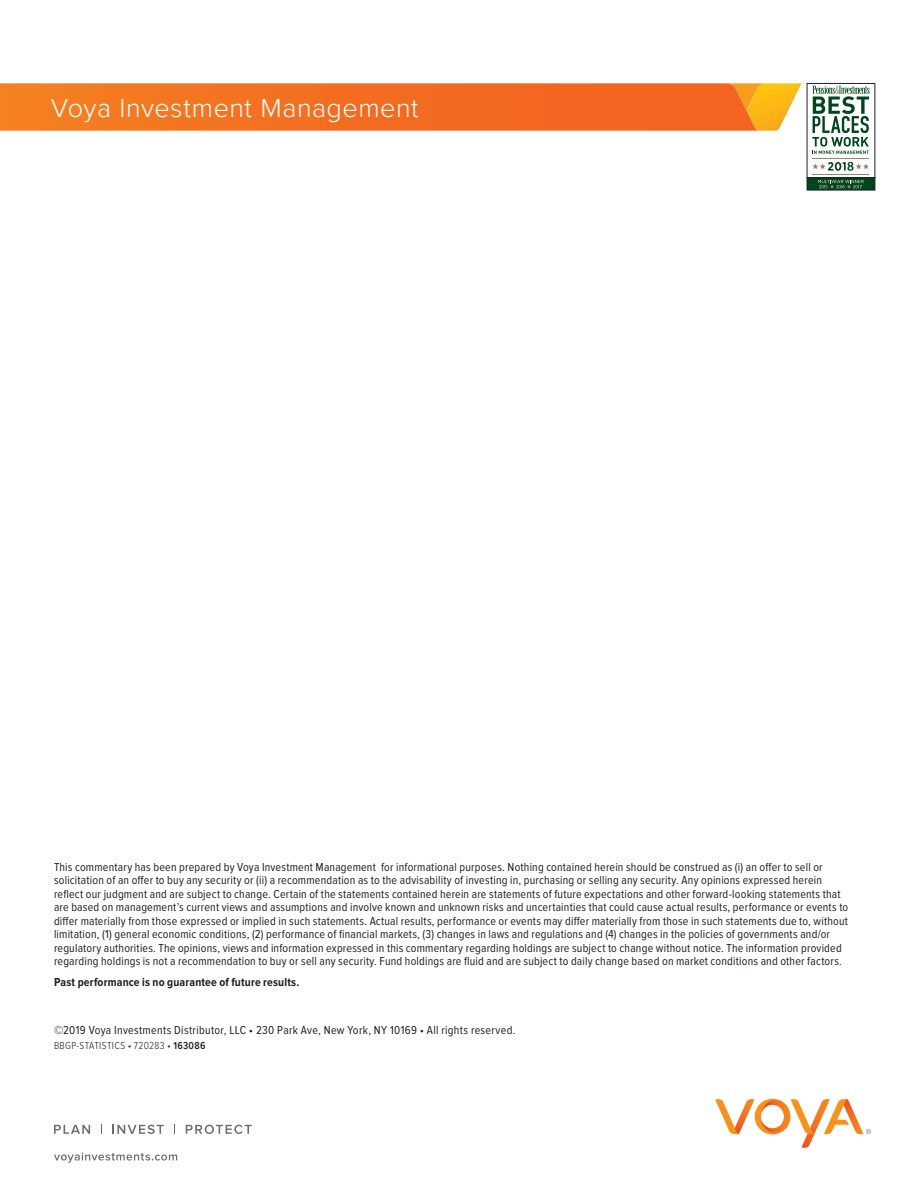
<style>
.page{position:relative;width:918px;height:1188px;background:#fff}
.page>*{position:absolute;margin:0;border:0;box-sizing:border-box;transform-origin:0 0}
.t1{font:300 27px "Proxima Nova";letter-spacing:.02em;color:#fff}
._10_Disclaimers_8_9{font:12px/13.5px "Proxima Nova Cond";letter-spacing:.015em;color:#231f20}
._10_Disclaimers_8_9-2{font:700 12px "Proxima Nova Cond";letter-spacing:.015em;color:#231f20}
._21_Codes{font:300 10.5px "Proxima Nova Cond";letter-spacing:.035em;color:#231f20}
.s1{font-weight:600}
</style>
<div class="page">
<svg style="left:715px;top:1098px;width:156px;height:50px"></svg>
<svg style="left:54px;top:1152px;width:123px;height:11px"></svg>
<svg style="left:54px;top:1125px;width:36px;height:9px"></svg>
<svg style="left:113px;top:1125px;width:51px;height:9px"></svg>
<svg style="left:186px;top:1125px;width:66px;height:9px"></svg>
<svg style="left:0;top:83px;width:802px;height:48px;background:#f47626"></svg>
<div style="left:807px;top:83px;width:68px;height:95px;border:1px solid #231f20"></div>
<div style="left:807px;top:178px;width:68px;height:12px;background:#00461a"></div>
<div style="left:807px;top:178px;width:68px;height:12px;border:1px solid #231f20"></div>
<hr style="left:813px;top:158px;width:56px;height:1px;background:#94866d">
<hr style="left:813px;top:174px;width:56px;height:1px;background:#94866d">
<svg style="left:812px;top:86px;width:58px;height:68px"></svg>
<svg style="left:813px;top:162px;width:56px;height:9px"></svg>
<svg style="left:818px;top:180px;width:46px;height:8px"></svg>
<h1 class="t1" style="left:51px;top:92px;width:369px">Voya Investment Management</h1>
<p class="_10_Disclaimers_8_9" style="left:54px;top:860px;width:796px">This commentary has been prepared by Voya Investment Management for informational purposes. Nothing contained herein should be construed as (i) an offer to sell or solicitation of an offer to buy any security or (ii) a recommendation as to the advisability of investing in, purchasing or selling any security. Any opinions expressed herein reflect our judgment and are subject to change. Certain of the statements contained herein are statements of future expectations and other forward-looking statements that are based on management’s current views and assumptions and involve known and unknown risks and uncertainties that could cause actual results, performance or events to differ materially from those expressed or implied in such statements. Actual results, performance or events may differ materially from those in such statements due to, without limitation, (1) general economic conditions, (2) performance of financial markets, (3) changes in laws and regulations and (4) changes in the policies of governments and/or regulatory authorities. The opinions, views and information expressed in this commentary regarding holdings are subject to change without notice. The information provided regarding holdings is not a recommendation to buy or sell any security. Fund holdings are fluid and are subject to daily change based on market conditions and other factors.</p>
<p class="_10_Disclaimers_8_9-2" style="left:54px;top:975px;width:247px">Past performance is no guarantee of future results.</p>
<p class="_10_Disclaimers_8_9" style="left:54px;top:1024px;width:463px">©2019 Voya Investments Distributor, LLC • 230 Park Ave, New York, NY 10169 • All rights reserved.</p>
<p class="_21_Codes" style="left:54px;top:1040px;width:153px">BBGP-STATISTICS • 720283 • <span class="s1">163086</span></p>
</div>
